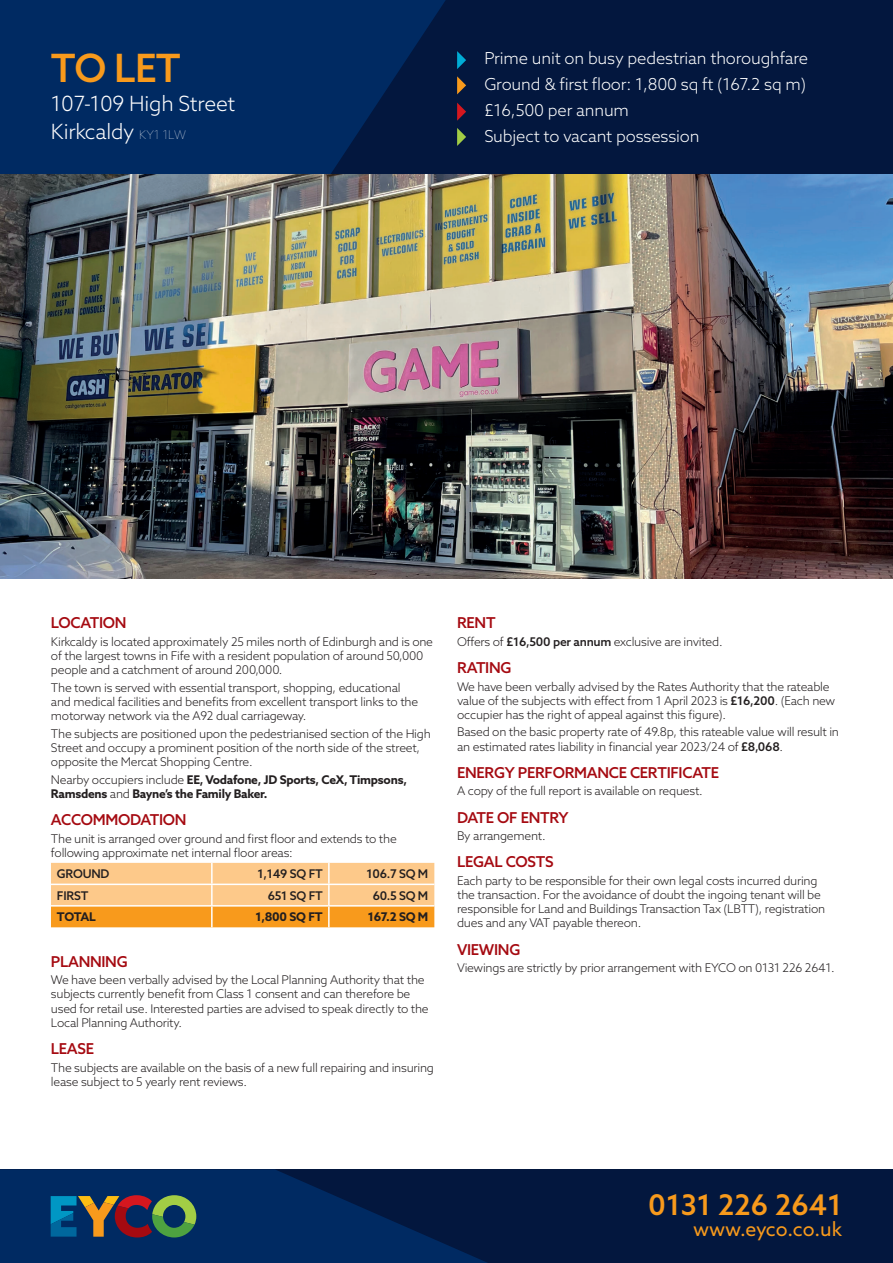
<style>
.page{position:relative;width:893px;height:1263px;background:#fff}
.page>*{position:absolute;margin:0;border:0;box-sizing:border-box;transform-origin:0 0}
.t1{font:500 39px "Azo Sans";color:#f89a1c}
.t2{font:500 28.5px "Azo Sans";color:#f89a1c}
.t3{font:300 21px/27.5px "Azo Sans";letter-spacing:-.01em;color:#fff}
.t4{font:19.5px "Azo Sans";color:#f89a1c}
.t5{font:300 16.5px/26px "Azo Sans";letter-spacing:-.01em;color:#fff}
.t6{font:500 15px "Azo Sans";letter-spacing:-.02em;color:#a50a11}
.t7{font:300 12px/14.2px "Azo Sans";letter-spacing:-.02em;color:#231f20}
.t8{font:700 12px/14.2px "Azo Sans";letter-spacing:-.02em;color:#231f20}
.t9{font:500 12px "Azo Sans";letter-spacing:-.02em;color:#231f20}
.s1{font-weight:100;font-size:12px}
.s2{font-weight:300}
.s3{font-weight:500}
</style>
<div class="page">
<div style="left:0;top:0;width:893px;height:174px;background:#03173e"></div>
<div style="left:0;top:1169px;width:893px;height:94px;background:#03173e"></div>
<svg style="left:0;top:1169px;width:488px;height:94px;fill:#002a62"></svg>
<svg style="left:0;top:0;width:446px;height:174px;background:#00275d"></svg>
<svg style="left:457px;top:51px;width:9px;height:18px"></svg>
<svg style="left:457px;top:76px;width:9px;height:18px"></svg>
<svg style="left:457px;top:103px;width:9px;height:18px"></svg>
<svg style="left:457px;top:128px;width:9px;height:18px"></svg>
<svg style="left:51px;top:1195px;width:145px;height:43px;background:#475755"></svg>
<svg style="left:51px;top:863px;width:383px;height:64px;background:#fbba66"></svg>
<hr style="left:211px;top:863px;width:2px;height:21px;background:#fff">
<hr style="left:328px;top:863px;width:2px;height:21px;background:#fff">
<hr style="left:211px;top:885px;width:2px;height:20px;background:#fff">
<hr style="left:328px;top:885px;width:2px;height:20px;background:#fff">
<hr style="left:51px;top:884px;width:383px;height:1px;background:#fff">
<hr style="left:51px;top:905px;width:278px;height:2px;background:#fff">
<hr style="left:211px;top:907px;width:2px;height:20px;background:#fff">
<hr style="left:329px;top:905px;width:105px;height:2px;background:#fff">
<hr style="left:328px;top:907px;width:2px;height:20px;background:#fff">
<img style="left:0;top:174px;width:893px;height:404px">
<h1 class="t1" style="left:51px;top:50px;width:131px">TO LET</h1>
<h3 class="t3" style="left:51px;top:91px;width:186px">107-109 High Street<br>Kirkcaldy <span class="s1">KY1 1LW</span></h3>
<h3 class="t5" style="left:484px;top:46px;width:325px">Prime unit on busy pedestrian thoroughfare Ground &amp; first floor: 1,800 sq ft (167.2 sq m) £16,500 per annum<br>Subject to vacant possession</h3>
<p class="t6" style="left:51px;top:616px;width:77px">LOCATION</p>
<p class="t7" style="left:51px;top:635px;width:384px">Kirkcaldy is located approximately 25 miles north of Edinburgh and is one of the largest towns in Fife with a resident population of around 50,000 people and a catchment of around 200,000.</p>
<p class="t7" style="left:51px;top:681px;width:369px">The town is served with essential transport, shopping, educational and medical facilities and benefits from excellent transport links to the motorway network via the A92 dual carriageway.</p>
<p class="t7" style="left:51px;top:727px;width:381px">The subjects are positioned upon the pedestrianised section of the High<br>Street and occupy a prominent position of the north side of the street, opposite the Mercat Shopping Centre.</p>
<p class="t8" style="left:51px;top:773px;width:357px"><span class="s2">Nearby occupiers include</span> EE, Vodafone, JD Sports, CeX, Timpsons,<br>Ramsdens <span class="s2">and</span> Bayne’s the Family Baker.</p>
<p class="t6" style="left:51px;top:813px;width:137px">ACCOMMODATION</p>
<p class="t7" style="left:51px;top:832px;width:347px">The unit is arranged over ground and first floor and extends to the following approximate net internal floor areas:</p>
<p class="t9" style="left:57px;top:868px;width:54px">GROUND</p>
<p class="t9" style="left:258px;top:868px;width:67px">1,149 SQ FT</p>
<p class="t9" style="left:367px;top:868px;width:63px">106.7 SQ M</p>
<p class="t9" style="left:57px;top:890px;width:33px">FIRST</p>
<p class="t9" style="left:268px;top:890px;width:57px">651 SQ FT</p>
<p class="t9" style="left:373px;top:890px;width:57px">60.5 SQ M</p>
<p class="t8" style="left:57px;top:911px;width:40px">TOTAL</p>
<p class="t8" style="left:255px;top:911px;width:69px">1,800 SQ FT</p>
<p class="t8" style="left:368px;top:911px;width:62px">167.2 SQ M</p>
<p class="t6" style="left:51px;top:954px;width:78px">PLANNING</p>
<p class="t7" style="left:51px;top:974px;width:379px">We have been verbally advised by the Local Planning Authority that the subjects currently benefit from Class 1 consent and can therefore be used for retail use. Interested parties are advised to speak directly to the Local Planning Authority.</p>
<p class="t6" style="left:51px;top:1042px;width:45px">LEASE</p>
<p class="t7" style="left:51px;top:1061px;width:384px">The subjects are available on the basis of a new full repairing and insuring lease subject to 5 yearly rent reviews.</p>
<p class="t6" style="left:457px;top:616px;width:40px">RENT</p>
<p class="t7" style="left:457px;top:635px;width:267px">Offers of <span class="s3">£16,500 per annum</span> exclusive are invited.</p>
<p class="t6" style="left:457px;top:661px;width:56px">RATING</p>
<p class="t7" style="left:457px;top:680px;width:380px">We have been verbally advised by the Rates Authority that the rateable value of the subjects with effect from 1 April 2023 is <span class="s3">£16,200</span>. (Each new occupier has the right of appeal against this figure).</p>
<p class="t7" style="left:457px;top:726px;width:383px">Based on the basic property rate of 49.8p, this rateable value will result in an estimated rates liability in financial year 2023/24 of <span class="s3">£8,068</span>.</p>
<p class="t6" style="left:457px;top:765px;width:264px">ENERGY PERFORMANCE CERTIFICATE</p>
<p class="t7" style="left:457px;top:785px;width:247px">A copy of the full report is available on request.</p>
<p class="t6" style="left:457px;top:810px;width:113px">DATE OF ENTRY</p>
<p class="t7" style="left:457px;top:829px;width:90px">By arrangement.</p>
<p class="t6" style="left:457px;top:855px;width:98px">LEGAL COSTS</p>
<p class="t7" style="left:457px;top:874px;width:370px">Each party to be responsible for their own legal costs incurred during the transaction. For the avoidance of doubt the ingoing tenant will be responsible for Land and Buildings Transaction Tax (LBTT), registration dues and any VAT payable thereon.</p>
<p class="t6" style="left:457px;top:942px;width:65px">VIEWING</p>
<p class="t7" style="left:457px;top:961px;width:379px">Viewings are strictly by prior arrangement with EYCO on 0131 226 2641.</p>
<h2 class="t2" style="left:648px;top:1192px;width:195px">0131 226 2641</h2>
<h3 class="t4" style="left:693px;top:1220px;width:150px">www.eyco.co.uk</h3>
</div>
